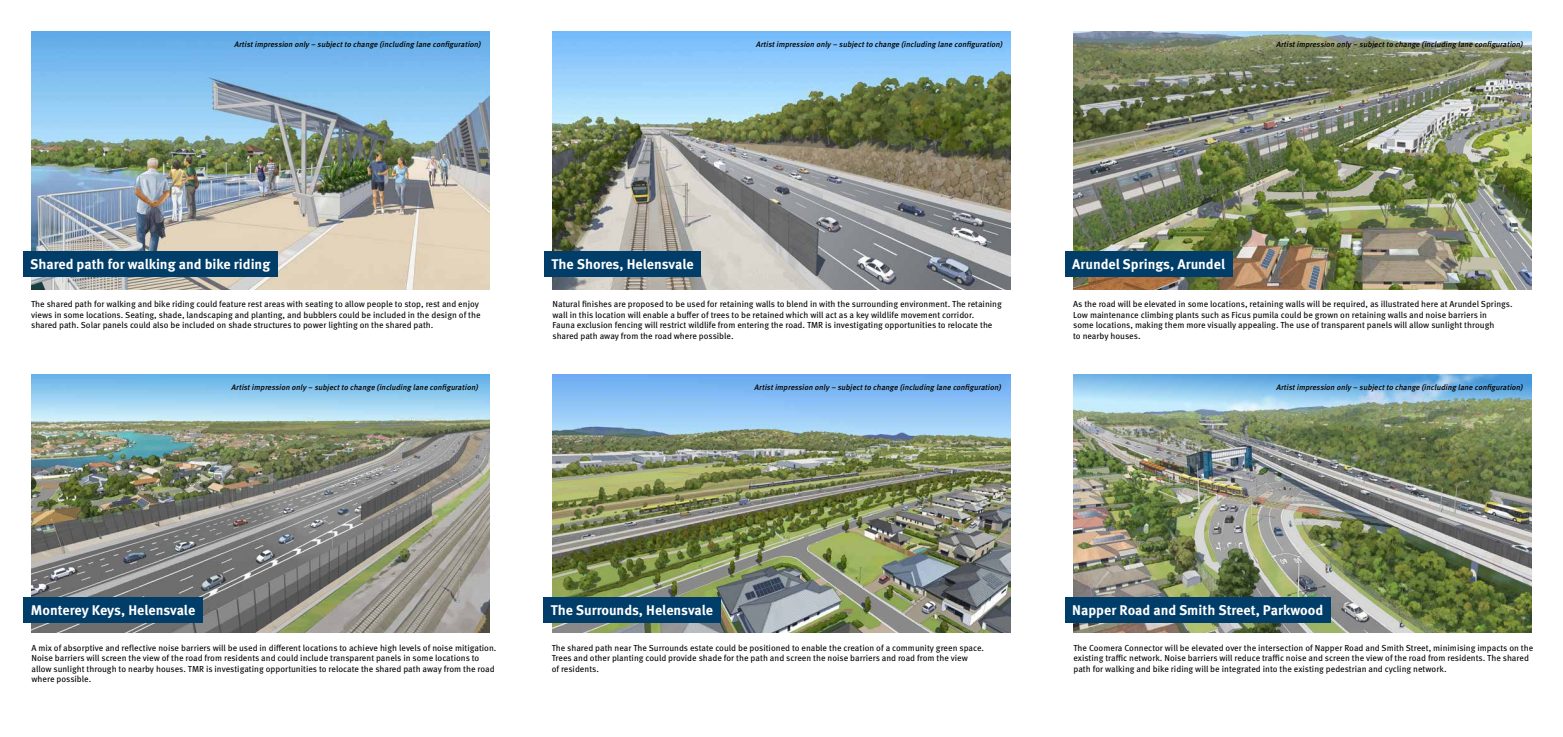
<style>
.page{position:relative;width:1563px;height:737px;background:#fff}
.page>*{position:absolute;margin:0;border:0;box-sizing:border-box;transform-origin:0 0}
.t1{font:700 14px "Meta Pro";color:#fff}
.t2{font:8.75px/10.5px "Meta Pro";color:#000}
.t3{font:italic 500 7.88px "Meta Pro";color:#000}
</style>
<div class="page">
<img style="left:1073px;top:375px;width:458px;height:257px">
<div style="left:1065px;top:597px;width:265px;height:25px;background:#003e69"></div>
<img style="left:552px;top:32px;width:458px;height:257px">
<div style="left:544px;top:251px;width:157px;height:26px;background:#003e69"></div>
<img style="left:1073px;top:32px;width:458px;height:257px">
<div style="left:1065px;top:251px;width:167px;height:26px;background:#003e69"></div>
<img style="left:552px;top:375px;width:458px;height:257px">
<div style="left:543px;top:597px;width:177px;height:26px;background:#003e69"></div>
<img style="left:31px;top:32px;width:458px;height:257px">
<div style="left:23px;top:251px;width:255px;height:26px;background:#003e69"></div>
<img style="left:32px;top:375px;width:457px;height:257px">
<div style="left:23px;top:597px;width:180px;height:26px;background:#003e69"></div>
<p class="t3" style="left:234px;top:38px;width:250px">Artistimpression only– subjectto change (including lane configuration)</p>
<p class="t3" style="left:756px;top:38px;width:250px">Artistimpression only– subjectto change (including lane configuration)</p>
<p class="t3" style="left:1276px;top:38px;width:250px">Artistimpression only– subjectto change (including lane configuration)</p>
<h1 class="t1" style="left:30px;top:253px;width:241px">Shared path for walking and bike riding</h1>
<p class="t2" style="left:31px;top:298px;width:451px">The shared path for walking and bike riding could feature rest areas with seating to allow people to stop, rest and enjoy views in some locations. Seating, shade, landscaping and planting, and bubblers could be included in the design of the shared path. Solar panels could also be included on shade structures to power lighting on the shared path.</p>
<h1 class="t1" style="left:551px;top:253px;width:144px">The Shores, Helensvale</h1>
<p class="t2" style="left:552px;top:298px;width:451px">Natural finishes are proposed to be used for retaining walls to blend in with the surrounding environment. The retaining wall in this location will enable a buffer of trees to be retained which will act as a key wildlife movement corridor.<br>Fauna exclusion fencing will restrict wildlife from entering the road. TMR is investigating opportunities to relocate the shared path away from the road where possible.</p>
<h1 class="t1" style="left:1072px;top:253px;width:154px">Arundel Springs, Arundel</h1>
<p class="t2" style="left:1073px;top:298px;width:441px">As the road will be elevated in some locations, retaining walls will be required, as illustrated here at Arundel Springs.<br>Low maintenance climbing plants such as Ficus pumila could be grown on retaining walls and noise barriers in<br>some locations, making them more visually appealing. The use of transparent panels will allow sunlight through<br>to nearby houses.</p>
<p class="t3" style="left:231px;top:381px;width:250px">Artistimpression only– subjectto change (including lane configuration)</p>
<p class="t3" style="left:754px;top:381px;width:250px">Artistimpression only– subjectto change (including lane configuration)</p>
<p class="t3" style="left:1276px;top:381px;width:250px">Artistimpression only– subjectto change (including lane configuration)</p>
<h1 class="t1" style="left:31px;top:599px;width:166px">Monterey Keys, Helensvale</h1>
<h1 class="t1" style="left:551px;top:599px;width:164px">The Surrounds, Helensvale</h1>
<h1 class="t1" style="left:1072px;top:599px;width:253px">Napper Road and Smith Street, Parkwood</h1>
<p class="t2" style="left:32px;top:641px;width:466px">A mix of absorptive and reflective noise barriers will be used in different locations to achieve high levels of noise mitigation.<br>Noise barriers will screen the view of the road from residents and could include transparent panels in some locations to allow sunlight through to nearby houses. TMR is investigating opportunities to relocate the shared path away from the road where possible.</p>
<p class="t2" style="left:552px;top:641px;width:434px">The shared path near The Surrounds estate could be positioned to enable the creation of a community green space.<br>Trees and other planting could provide shade for the path and screen the noise barriers and road from the view<br>of residents.</p>
<p class="t2" style="left:1073px;top:641px;width:461px">The Coomera Connector will be elevated over the intersection of Napper Road and Smith Street, minimising impacts on the existing traffic network. Noise barriers will reduce traffic noise and screen the view of the road from residents. The shared path for walking and bike riding will be integrated into the existing pedestrian and cycling network.</p>
</div>
